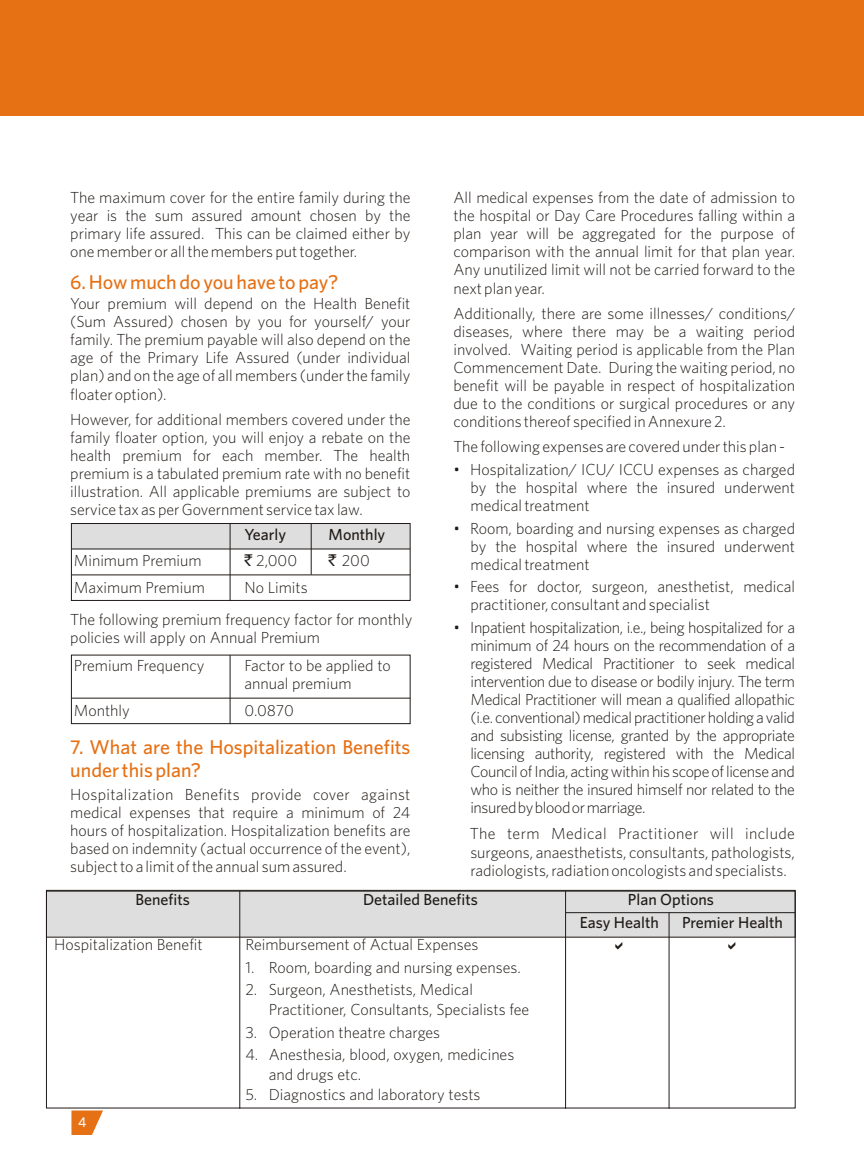
<style>
.page{position:relative;width:864px;height:1152px;background:#fff}
.page>*{position:absolute;margin:0;border:0;box-sizing:border-box;transform-origin:0 0}
.t1{font:700 20px/23px "Whitney";color:#e67014}
.t2{font:16px/18px "Whitney";color:#1f1a17;text-align:justify}
.t3{font:300 16px/18px "Whitney";color:#1f1a17}
.t4{font:700 16px/23px "Whitney";color:#1f1a17}
.t5{font:500 16px "Whitney";color:#1f1a17}
.t6{font:700 14px "Whitney";color:#fff}
.s1{font-family:"Rupee Foradian"}
</style>
<div class="page">
<div style="left:0;top:0;width:864px;height:116px;background:#e67014"></div>
<svg style="left:71px;top:1111px;width:32px;height:24px"></svg>
<hr style="left:565px;top:891px;width:1px;height:218px;background:#1f1a17">
<hr style="left:239px;top:891px;width:1px;height:218px;background:#1f1a17">
<hr style="left:669px;top:912px;width:1px;height:197px;background:#1f1a17">
<div style="left:71px;top:524px;width:339px;height:25px;background:#dedede"></div>
<div style="left:71px;top:523px;width:339px;height:78px;border:1px solid #1f1a17"></div>
<hr style="left:71px;top:549px;width:339px;height:1px;background:#1f1a17">
<hr style="left:230px;top:524px;width:1px;height:77px;background:#1f1a17">
<hr style="left:71px;top:575px;width:339px;height:1px;background:#1f1a17">
<hr style="left:311px;top:524px;width:1px;height:51px;background:#1f1a17">
<div style="left:71px;top:655px;width:339px;height:69px;border:1px solid #1f1a17"></div>
<hr style="left:230px;top:655px;width:1px;height:69px;background:#1f1a17">
<hr style="left:71px;top:698px;width:339px;height:1px;background:#1f1a17">
<svg style="left:45px;top:890px;width:751px;height:60px"></svg>
<p class="t2" style="left:70px;top:190px;width:342px">The maximum cover for the entire family during the year is the sum assured amount chosen by the primary life assured. This can be claimed either by one member or all the members put together.</p>
<p class="t2" style="left:70px;top:296px;width:342px">Your premium will depend on the Health Benefit (Sum Assured) chosen by you for yourself/ your family. The premium payable will also depend on the age of the Primary Life Assured (under individual plan) and on the age of all members (under the family floater option).</p>
<p class="t2" style="left:70px;top:412px;width:342px">However, for additional members covered under the family floater option, you will enjoy a rebate on the health premium for each member. The health premium is a tabulated premium rate with no benefit illustration. All applicable premiums are subject to service tax as per Government service tax law.</p>
<p class="t2" style="left:454px;top:190px;width:343px">All medical expenses from the date of admission to the hospital or Day Care Procedures falling within a plan year will be aggregated for the purpose of comparison with the annual limit for that plan year.<br>Any unutilized limit will not be carried forward to the next plan year.</p>
<p class="t2" style="left:453px;top:306px;width:343px">Additionally, there are some illnesses/ conditions/ diseases, where there may be a waiting period involved. Waiting period is applicable from the Plan Commencement Date. During the waiting period, no benefit will be payable in respect of hospitalization due to the conditions or surgical procedures or any conditions thereof specified in Annexure 2.</p>
<p class="t2" style="left:453px;top:439px;width:333px">The following expenses are covered under this plan -</p>
<p class="t2" style="left:471px;top:462px;width:326px;text-indent:-17px">• Hospitalization/ ICU/ ICCU expenses as charged by the hospital where the insured underwent medical treatment</p>
<p class="t2" style="left:471px;top:520px;width:326px;text-indent:-17px">• Room, boarding and nursing expenses as charged by the hospital where the insured underwent medical treatment</p>
<p class="t2" style="left:471px;top:579px;width:326px;text-indent:-17px">• Fees for doctor, surgeon, anesthetist, medical practitioner, consultant and specialist</p>
<p class="t2" style="left:470px;top:620px;width:326px;text-indent:-17px">• Inpatient hospitalization, i.e., being hospitalized for a minimum of 24 hours on the recommendation of a registered Medical Practitioner to seek medical intervention due to disease or bodily injury. The term Medical Practitioner will mean a qualified allopathic (i.e. conventional)medicalpractitionerholdinga valid and subsisting license, granted by the appropriate licensing authority, registered with the Medical Council ofIndia, actingwithin his scope oflicense and who is neither the insured himself nor related to the insuredbybloodormarriage.</p>
<p class="t2" style="left:470px;top:825px;width:326px;line-height:19px">The term Medical Practitioner will include surgeons, anaesthetists, consultants, pathologists, radiologists, radiation oncologists and specialists.</p>
<p class="t1" style="left:70px;top:272px;width:270px">6. How much do you have to pay?</p>
<p class="t5" style="left:244px;top:529px;width:43px">Yearly</p>
<p class="t5" style="left:329px;top:529px;width:58px">Monthly</p>
<p class="t2" style="left:74px;top:553px;width:129px">Minimum Premium</p>
<p class="t2" style="left:244px;top:553px;width:54px"><span class="s1">`</span> 2,000</p>
<p class="t2" style="left:329px;top:553px;width:43px"><span class="s1">`</span> 200</p>
<p class="t2" style="left:74px;top:580px;width:133px">Maximum Premium</p>
<p class="t2" style="left:244px;top:580px;width:65px">No Limits</p>
<p class="t3" style="left:70px;top:612px;width:344px">The following premium frequency factor for monthly policies will apply on Annual Premium</p>
<p class="t2" style="left:74px;top:658px;width:132px">Premium Frequency</p>
<p class="t2" style="left:244px;top:658px;width:148px">Factor to be applied to annual premium</p>
<p class="t2" style="left:74px;top:702px;width:57px">Monthly</p>
<p class="t2" style="left:244px;top:702px;width:51px">0.0870</p>
<p class="t1" style="left:70px;top:737px;width:342px">7. What are the Hospitalization Benefits under this plan?</p>
<p class="t2" style="left:70px;top:787px;width:342px">Hospitalization Benefits provide cover against medical expenses that require a minimum of 24 hours of hospitalization. Hospitalization benefits are based on indemnity (actual occurrence of the event), subject to a limit of the annual sum assured.</p>
<p class="t4" style="left:136px;top:889px;width:56px">Benefits</p>
<p class="t4" style="left:363px;top:889px;width:116px">Detailed Benefits</p>
<p class="t4" style="left:580px;top:889px;width:136px;text-indent:48px">Plan Options<br>Easy Health</p>
<p class="t4" style="left:682px;top:912px;width:102px">Premier Health</p>
<p class="t2" style="left:54px;top:937px;width:150px">Hospitalization Benefit</p>
<p class="t2" style="left:245px;top:937px;width:235px">Reimbursement of Actual Expenses</p>
<p class="t2" style="left:245px;top:960px;width:277px">1. Room, boarding and nursing expenses.</p>
<p class="t2" style="left:269px;top:981px;width:262px;line-height:19.8px;text-indent:-23px">2. Surgeon, Anesthetists, Medical<br>Practitioner, Consultants, Specialists fee</p>
<p class="t2" style="left:245px;top:1025px;width:196px">3. Operation theatre charges</p>
<p class="t2" style="left:269px;top:1046px;width:247px;line-height:19.8px;text-indent:-23px">4. Anesthesia, blood, oxygen, medicines and drugs etc.</p>
<p class="t2" style="left:245px;top:1087px;width:237px">5. Diagnostics and laboratory tests</p>
<p class="t6" style="left:78px;top:1117px;width:10px">4</p>
</div>
